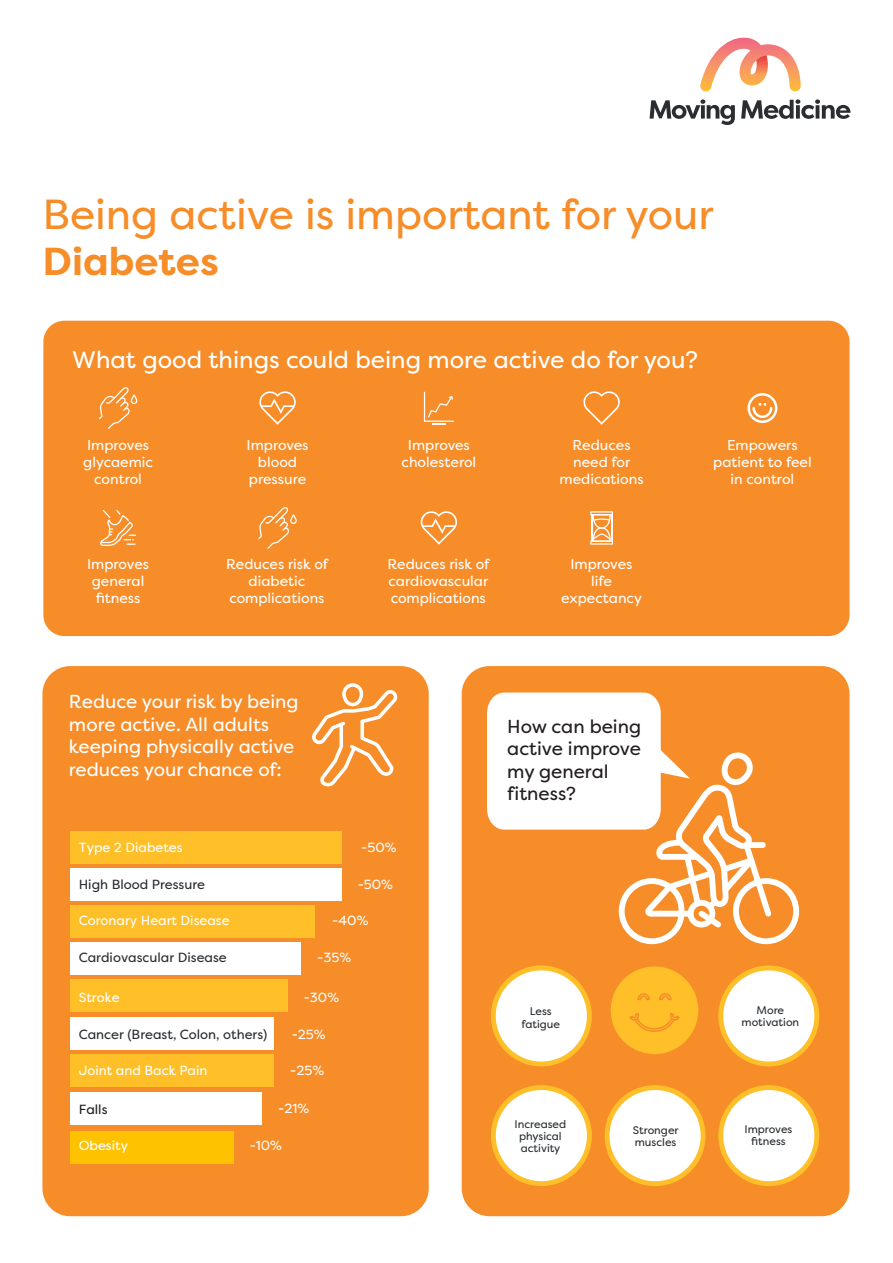
<style>
.page{position:relative;width:893px;height:1263px;background:#fff}
.page>*{position:absolute;margin:0;border:0;box-sizing:border-box;transform-origin:0 0}
.t1{font:42px "Filson Pro";color:#f68d29}
.t2{font:700 39px "Filson Pro";color:#f68d29}
.t3{font:24px "Filson Pro";color:#fff}
.t4{font:18.75px/22.5px "Filson Pro";color:#fff}
.t5{font:18.75px/22.5px "Filson Pro";color:#231f20}
.t6{font:14.25px/17.1px "Filson Pro";color:#fff;text-align:center}
.t7{font:13.2px "Filson Pro";color:#fff}
.t8{font:13.2px "Filson Pro";color:#2a2e31}
.t9{font:13.2px "Filson Pro";color:#231f20}
.t10{font:10.95px/12.3px "Filson Pro";color:#2a2e31;text-align:center}
</style>
<div class="page">
<div style="left:42px;top:666px;width:387px;height:550px;background:#f68d29;border-radius:28px"></div>
<svg style="left:312px;top:688px;width:85px;height:99px"></svg>
<div style="left:342px;top:683px;width:21px;height:23px;border:4px solid #fff;border-radius:9px"></div>
<div style="left:43px;top:321px;width:806px;height:315px;background:#f68d29;border-radius:21px"></div>
<div style="left:462px;top:666px;width:387px;height:550px;background:#f68d29;border-radius:28px"></div>
<div style="left:610px;top:966px;width:89px;height:89px;background:#febf28;border-radius:50%"></div>
<div style="left:609px;top:965px;width:91px;height:90px;border:2px solid #f68d29;border-radius:50%"></div>
<svg style="left:659px;top:993px;width:13px;height:7px"></svg>
<svg style="left:637px;top:993px;width:13px;height:7px"></svg>
<svg style="left:629px;top:1013px;width:51px;height:19px"></svg>
<svg style="left:491px;top:965px;width:101px;height:102px"></svg>
<svg style="left:491px;top:1085px;width:329px;height:101px"></svg>
<svg style="left:718px;top:965px;width:102px;height:102px"></svg>
<svg style="left:487px;top:692px;width:313px;height:253px"></svg>
<svg style="left:259px;top:391px;width:37px;height:34px"></svg>
<svg style="left:424px;top:392px;width:30px;height:32px"></svg>
<svg style="left:583px;top:391px;width:37px;height:34px"></svg>
<svg style="left:747px;top:393px;width:30px;height:30px"></svg>
<svg style="left:421px;top:511px;width:36px;height:34px"></svg>
<svg style="left:100px;top:510px;width:36px;height:36px"></svg>
<svg style="left:590px;top:511px;width:23px;height:4px"></svg>
<svg style="left:590px;top:540px;width:23px;height:5px"></svg>
<svg style="left:591px;top:514px;width:21px;height:29px"></svg>
<svg style="left:99px;top:387px;width:38px;height:42px"></svg>
<svg style="left:258px;top:507px;width:39px;height:42px"></svg>
<svg style="left:700px;top:38px;width:101px;height:53px"></svg>
<svg style="left:649px;top:99px;width:86px;height:26px"></svg>
<svg style="left:741px;top:99px;width:109px;height:20px"></svg>
<div style="left:70px;top:1131px;width:164px;height:32px;background:#ffc200"></div>
<div style="left:70px;top:1092px;width:192px;height:33px;background:#fff"></div>
<div style="left:70px;top:831px;width:272px;height:32px;background:#febf28"></div>
<div style="left:70px;top:868px;width:272px;height:32px;background:#fff"></div>
<div style="left:70px;top:905px;width:245px;height:32px;background:#febf28"></div>
<div style="left:70px;top:979px;width:218px;height:32px;background:#febf28"></div>
<div style="left:70px;top:942px;width:231px;height:32px;background:#fff"></div>
<div style="left:70px;top:1017px;width:204px;height:32px;background:#fff"></div>
<div style="left:70px;top:1054px;width:204px;height:33px;background:#febf28"></div>
<h1 class="t1" style="left:43px;top:186px;width:673px">Being active is important for your</h1>
<h2 class="t2" style="left:43px;top:237px;width:178px">Diabetes</h2>
<h3 class="t3" style="left:72px;top:344px;width:627px">What good things could being more active do for you?</h3>
<p class="t6" style="left:83px;top:436px;width:71px">Improves glycaemic control</p>
<p class="t6" style="left:560px;top:436px;width:86px">Reduces need for medications</p>
<p class="t6" style="left:247px;top:436px;width:64px">Improves blood pressure</p>
<p class="t6" style="left:401px;top:436px;width:76px">Improves cholesterol</p>
<p class="t6" style="left:713px;top:436px;width:100px">Empowers patient to feel in control</p>
<p class="t6" style="left:226px;top:555px;width:103px">Reduces risk of diabetic complications</p>
<p class="t6" style="left:388px;top:555px;width:103px;text-align:justify">Reduces risk of cardiovascular complications</p>
<p class="t6" style="left:87px;top:555px;width:64px">Improves general fitness</p>
<p class="t6" style="left:561px;top:555px;width:82px">Improves life expectancy</p>
<h3 class="t4" style="left:69px;top:690px;width:231px">Reduce your risk by being more active. All adults keeping physically active reduces your chance of:</h3>
<p class="t7" style="left:79px;top:838px;width:105px">Type 2 Diabetes</p>
<p class="t8" style="left:79px;top:875px;width:128px">High Blood Pressure</p>
<p class="t7" style="left:79px;top:912px;width:152px">Coronary Heart Disease</p>
<p class="t8" style="left:79px;top:949px;width:150px">Cardiovascular Disease</p>
<p class="t7" style="left:79px;top:988px;width:43px">Stroke</p>
<p class="t8" style="left:79px;top:1025px;width:190px">Cancer (Breast, Colon, others)</p>
<p class="t7" style="left:79px;top:1062px;width:130px">Joint and Back Pain</p>
<p class="t7" style="left:361px;top:838px;width:37px">-50%</p>
<p class="t7" style="left:358px;top:875px;width:37px">-50%</p>
<p class="t7" style="left:332px;top:912px;width:38px">-40%</p>
<p class="t7" style="left:317px;top:949px;width:35px">-35%</p>
<p class="t7" style="left:304px;top:988px;width:37px">-30%</p>
<p class="t7" style="left:292px;top:1025px;width:35px">-25%</p>
<p class="t7" style="left:290px;top:1062px;width:35px">-25%</p>
<h3 class="t5" style="left:507px;top:714px;width:135px">How can being active improve my general fitness?</h3>
<p class="t10" style="left:521px;top:1005px;width:40px">Less fatigue</p>
<p class="t10" style="left:741px;top:1004px;width:59px">More motivation</p>
<p class="t9" style="left:79px;top:1101px;width:30px">Falls</p>
<p class="t7" style="left:79px;top:1136px;width:51px">Obesity</p>
<p class="t7" style="left:278px;top:1099px;width:32px">-21%</p>
<p class="t7" style="left:250px;top:1136px;width:34px">-10%</p>
<p class="t10" style="left:515px;top:1118px;width:53px">Increased physical activity</p>
<p class="t10" style="left:744px;top:1123px;width:49px">Improves fitness</p>
<p class="t10" style="left:633px;top:1124px;width:47px;text-align:left">Stronger muscles</p>
</div>
